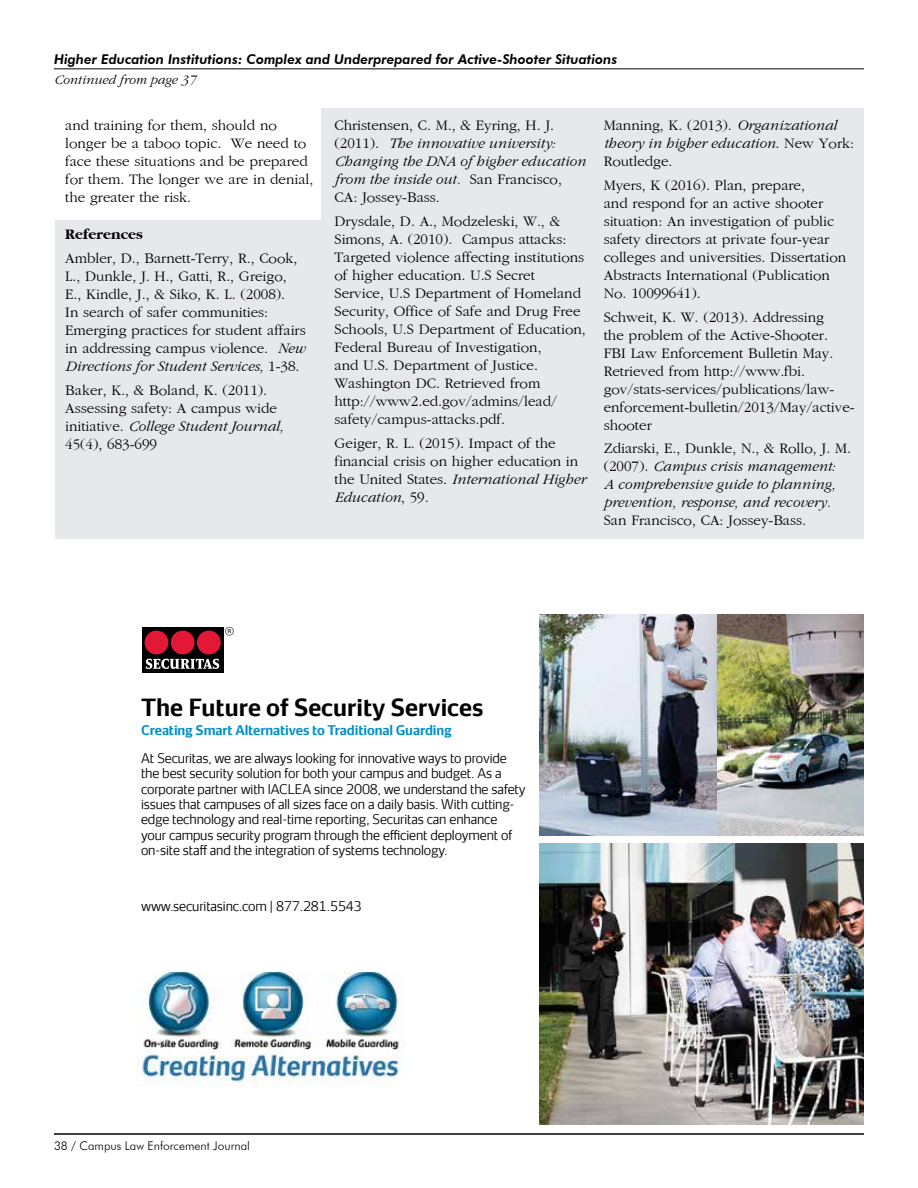
<style>
.page{position:relative;width:918px;height:1188px;background:#fff}
.page>*{position:absolute;margin:0;border:0;box-sizing:border-box;transform-origin:0 0}
.t1{font:700 22.65px "Securitas Sans TT";color:#000}
.t2{font:15px/18px "Gatineau Plain";color:#000}
.t3{font:italic 15px/18px "Gatineau";color:#000}
.t4{font:700 15px "Gatineau";color:#000}
.t5{font:italic 800 13.5px "Futura BT";color:#000}
.t6{font:italic 13.5px "Gatineau";color:#000}
.t7{font:300 12.75px/15.3px "Securitas Sans TT";letter-spacing:-.01em;color:#000}
.t8{font:700 12.75px "Securitas Sans TT";letter-spacing:-.01em;color:#0091c7}
.t9{font:300 12px "Futura BT";color:#000}
.t10{font:300 10.35px "Securitas Sans TT";color:#000}
.s1{font-family:"Gatineau";font-style:italic}
.s2{font-family:"Gatineau Plain";font-style:normal}
</style>
<div class="page">
<div style="left:56px;top:108px;width:808px;height:431px;background:#e6e8ec"></div>
<hr style="left:54px;top:1133px;width:810px;height:2px;background:#000">
<hr style="left:54px;top:69px;width:810px;height:1px;background:#000">
<div style="left:56px;top:108px;width:265px;height:111px;background:#fff"></div>
<img style="left:137px;top:972px;width:268px;height:114px">
<div style="left:142px;top:627px;width:82px;height:46px;background:#000"></div>
<div style="left:145px;top:631px;width:23px;height:23px;background:#e31837;border-radius:50%"></div>
<div style="left:197px;top:631px;width:24px;height:23px;background:#e31837;border-radius:50%"></div>
<div style="left:171px;top:631px;width:24px;height:23px;background:#e31837;border-radius:50%"></div>
<svg style="left:146px;top:659px;width:73px;height:10px"></svg>
<img style="left:539px;top:844px;width:325px;height:280px">
<img style="left:539px;top:614px;width:325px;height:221px">
<p class="t5" style="left:54px;top:51px;width:565px">Higher Education Institutions: Complex and Underprepared for Active-Shooter Situations</p>
<p class="t6" style="left:54px;top:73px;width:143px">Continued from page 37</p>
<p class="t2" style="left:65px;top:117px;width:250px">and training for them, should no longer be a taboo topic. We need to face these situations and be prepared for them. The longer we are in denial, the greater the risk.</p>
<p class="t4" style="left:65px;top:227px;width:79px">References</p>
<p class="t2" style="left:65px;top:250px;width:242px">Ambler, D., Barnett-Terry, R., Cook, L., Dunkle, J. H., Gatti, R., Greigo, E., Kindle, J., &amp; Siko, K. L. (2008).<br>In search of safer communities:<br>Emerging practices for student affairs in addressing campus violence. <span class="s1">New</span></p>
<p class="t3" style="left:65px;top:358px;width:236px">Directions for Student Services, <span class="s2">1-38.</span></p>
<p class="t2" style="left:65px;top:381px;width:213px">Baker, K., &amp; Boland, K. (2011).<br>Assessing safety: A campus wide</p>
<p class="t3" style="left:65px;top:417px;width:220px"><span class="s2">initiative.</span> College Student Journal,</p>
<p class="t2" style="left:65px;top:435px;width:93px">45(4), 683-699</p>
<p class="t2" style="left:334px;top:117px;width:221px">Christensen, C. M., &amp; Eyring, H. J.</p>
<p class="t3" style="left:334px;top:135px;width:253px"><span class="s2">(2011).</span> The innovative university:<br>Changing the DNA of higher education from the inside out. <span class="s2">San Francisco,</span></p>
<p class="t2" style="left:334px;top:186px;width:227px;line-height:23.7px">CA: Jossey-Bass.<br>Drysdale, D. A., Modzeleski, W., &amp;</p>
<p class="t2" style="left:334px;top:230px;width:253px">Simons, A. (2010). Campus attacks:<br>Targeted violence affecting institutions of higher education. U.S Secret Service, U.S Department of Homeland Security, Office of Safe and Drug Free Schools, U.S Department of Education, Federal Bureau of Investigation,<br>and U.S. Department of Justice.<br>Washington DC. Retrieved from http://www2.ed.gov/admins/lead/ safety/campus-attacks.pdf.</p>
<p class="t2" style="left:334px;top:434px;width:245px">Geiger, R. L. (2015). Impact of the financial crisis on higher education in</p>
<p class="t3" style="left:334px;top:470px;width:253px"><span class="s2">the United States.</span> International Higher<br>Education<span class="s2">, 59.</span></p>
<p class="t2" style="left:604px;top:117px;width:235px">Manning, K. (2013). <span class="s1">Organizational</span></p>
<p class="t3" style="left:604px;top:135px;width:252px">theory in higher education<span class="s2">. New York:</span></p>
<p class="t2" style="left:604px;top:150px;width:203px;line-height:23.7px">Routledge.<br>Myers, K (2016). Plan, prepare,</p>
<p class="t2" style="left:604px;top:194px;width:244px">and respond for an active shooter situation: An investigation of public safety directors at private four-year colleges and universities. Dissertation Abstracts International (Publication No. 10099641).</p>
<p class="t2" style="left:604px;top:308px;width:252px">Schweit, K. W. (2013). Addressing<br>the problem of the Active-Shooter.<br>FBI Law Enforcement Bulletin May.<br>Retrieved from http://www.fbi. gov/stats-services/publications/law&shy;enforcement-bulletin/2013/May/active&shy;shooter</p>
<p class="t2" style="left:604px;top:440px;width:249px">Zdiarski, E., Dunkle, N., &amp; Rollo, J. M.</p>
<p class="t3" style="left:604px;top:458px;width:233px;text-align:justify"><span class="s2">(2007).</span> Campus crisis management:<br>A comprehensive guide to planning, prevention, response, and recovery.</p>
<p class="t2" style="left:604px;top:512px;width:204px">San Francisco, CA: Jossey-Bass.</p>
<p class="t10" style="left:225px;top:623px;width:11px">®</p>
<h1 class="t1" style="left:141px;top:688px;width:344px">The Future of Security Services</h1>
<p class="t8" style="left:141px;top:719px;width:312px">Creating Smart Alternatives to Traditional Guarding</p>
<p class="t7" style="left:141px;top:749px;width:386px">At Securitas, we are always looking for innovative ways to provide the best security solution for both your campus and budget. As a corporate partner with IACLEA since 2008, we understand the safety issues that campuses of all sizes face on a daily basis. With cutting&shy;edge technology and real-time reporting, Securitas can enhance your campus security program through the efficient deployment of on-site staff and the integration of systems technology.</p>
<p class="t7" style="left:141px;top:897px;width:222px">www.securitasinc.com | 877.281.5543</p>
<p class="t9" style="left:54px;top:1138px;width:197px">38 / Campus Law Enforcement Journal</p>
</div>
